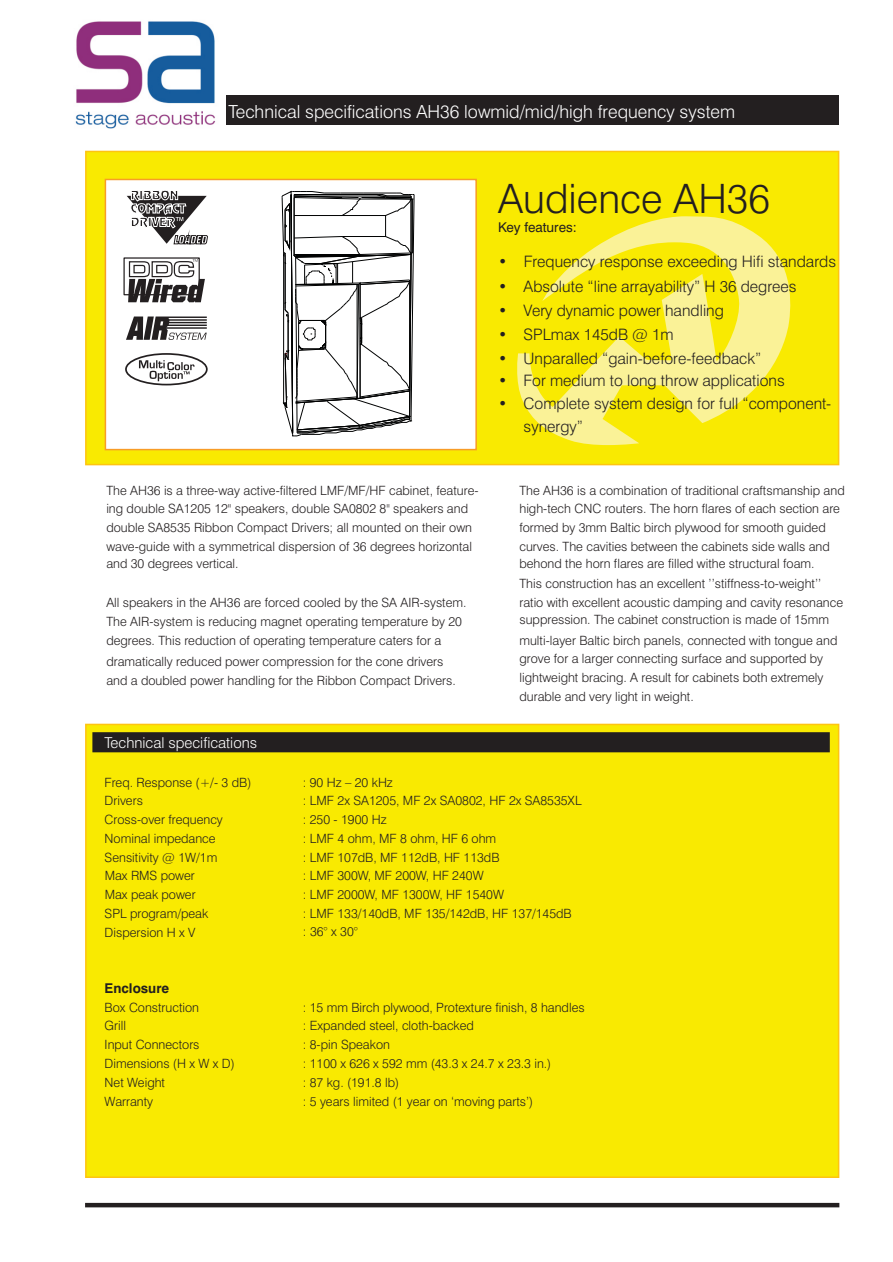
<style>
.page{position:relative;width:893px;height:1262px;background:#fff}
.page>*{position:absolute;margin:0;border:0;box-sizing:border-box;transform-origin:0 0}
.t1{font:300 40.5px "Swiss 721 BT";color:#231f20}
.t2{font:300 18px "Swiss 721 BT";color:#fff}
.t3{font:300 15.75px/22.8px "Swiss 721 BT";color:#231f20;text-align:justify}
.t4{font:300 15px "Swiss 721 BT";color:#fff}
.t5{font:13.5px "Swiss 721 BT";color:#231f20}
.t6{font:700 13.5px "Swiss 721 BT";color:#231f20}
.t7{font:300 12.75px/18.8px "Swiss 721 BT";color:#231f20}
</style>
<div class="page">
<div style="left:225px;top:95px;width:614px;height:30px;background:#231f20"></div>
<div style="left:86px;top:151px;width:752px;height:313px;background:#f9ea01"></div>
<div style="left:85px;top:151px;width:754px;height:314px;border:2px solid #fec412"></div>
<div style="left:85px;top:1202px;width:754px;height:5px;background:#231f20"></div>
<div style="left:86px;top:724px;width:752px;height:453px;background:#f9ea01"></div>
<div style="left:85px;top:723px;width:754px;height:455px;border:2px solid #fec412"></div>
<div style="left:93px;top:733px;width:736px;height:18px;background:#231f20"></div>
<div style="left:92px;top:732px;width:737px;height:20px;border:2px solid #231f20"></div>
<div style="left:105px;top:179px;width:371px;height:270px;background:#fff"></div>
<div style="left:105px;top:179px;width:372px;height:271px;border:2px solid #f89c27"></div>
<svg style="left:517px;top:216px;width:274px;height:229px"></svg>
<svg style="left:128px;top:259px;width:77px;height:43px"></svg>
<img style="left:75px;top:21px;width:140px;height:108px">
<svg style="left:282px;top:150px;width:133px;height:316px"></svg>
<svg style="left:126px;top:316px;width:81px;height:24px"></svg>
<div style="left:125px;top:353px;width:83px;height:32px;border:2px solid #231f20;border-radius:50%"></div>
<svg style="left:139px;top:360px;width:55px;height:21px"></svg>
<svg style="left:127px;top:190px;width:81px;height:55px"></svg>
<h2 class="t2" style="left:229px;top:104px;width:508px">Technical specifications AH36 lowmid/mid/high frequency system</h2>
<h1 class="t1" style="left:498px;top:182px;width:273px">Audience AH36</h1>
<p class="t5" style="left:498px;top:222px;width:80px">Key features:</p>
<p class="t3" style="left:498px;top:252px;width:339px">• Frequency response exceeding Hifi standards</p>
<p class="t3" style="left:498px;top:276px;width:300px">• Absolute “line arrayability” H 36 degrees</p>
<p class="t3" style="left:498px;top:301px;width:227px">• Very dynamic power handling</p>
<p class="t7" style="left:106px;top:482px;width:374px">The AH36 is a three-way active-filtered LMF/MF/HF cabinet, feature&shy;ing double SA1205 12" speakers, double SA0802 8" speakers and double SA8535 Ribbon Compact Drivers; all mounted on their own wave-guide with a symmetrical dispersion of 36 degrees horizontal</p>
<p class="t7" style="left:106px;top:555px;width:134px">and 30 degrees vertical.</p>
<p class="t7" style="left:106px;top:594px;width:362px">All speakers in the AH36 are forced cooled by the SA AIR-system.<br>The AIR-system is reducing magnet operating temperature by 20 degrees. This reduction of operating temperature caters for a</p>
<p class="t7" style="left:106px;top:653px;width:351px">dramatically reduced power compression for the cone drivers and a doubled power handling for the Ribbon Compact Drivers.</p>
<p class="t4" style="left:105px;top:737px;width:154px">Technical specifications</p>
<p class="t3" style="left:498px;top:325px;width:11px">•</p>
<p class="t3" style="left:498px;top:348px;width:11px">• • •</p>
<p class="t3" style="left:523px;top:325px;width:152px">SPLmax 145dB @ 1m</p>
<p class="t3" style="left:523px;top:348px;width:309px;text-align:left">Unparalled “gain-before-feedback”<br>For medium to long throw applications<br>Complete system design for full “component&shy;synergy”</p>
<p class="t7" style="left:519px;top:482px;width:327px">The AH36 is a combination of traditional craftsmanship and high-tech CNC routers. The horn flares of each section are formed by 3mm Baltic birch plywood for smooth guided curves. The cavities between the cabinets side walls and</p>
<p class="t7" style="left:519px;top:554px;width:303px;line-height:20.5px">behond the horn flares are filled withe structural foam.<br>This construction has an excellent ’’stiffness-to-weight’’</p>
<p class="t7" style="left:519px;top:595px;width:325px;line-height:17px">ratio with excellent acoustic damping and cavity resonance suppression. The cabinet construction is made of 15mm</p>
<p class="t7" style="left:519px;top:632px;width:319px">multi-layer Baltic birch panels, connected with tongue and grove for a larger connecting surface and supported by lightweight bracing. A result for cabinets both extremely durable and very light in weight.</p>
<p class="t7" style="left:105px;top:774px;width:148px">Freq. Response (+/- 3 dB)</p>
<p class="t7" style="left:303px;top:774px;width:92px">: 90 Hz – 20 kHz</p>
<p class="t7" style="left:105px;top:792px;width:40px">Drivers</p>
<p class="t7" style="left:303px;top:792px;width:280px">: LMF 2x SA1205, MF 2x SA0802, HF 2x SA8535XL</p>
<p class="t7" style="left:105px;top:811px;width:120px">Cross-over frequency</p>
<p class="t7" style="left:303px;top:811px;width:85px">: 250 - 1900 Hz</p>
<p class="t7" style="left:105px;top:830px;width:114px;line-height:19.2px">Nominal impedance<br>Sensitivity @ 1W/1m</p>
<p class="t7" style="left:303px;top:830px;width:198px;line-height:19.2px">: LMF 4 ohm, MF 8 ohm, HF 6 ohm : LMF 107dB, MF 112dB, HF 113dB</p>
<p class="t7" style="left:105px;top:886px;width:92px">Max peak power</p>
<p class="t7" style="left:105px;top:867px;width:92px">Max RMS power</p>
<p class="t7" style="left:303px;top:867px;width:182px">: LMF 300W, MF 200W, HF 240W</p>
<p class="t7" style="left:303px;top:886px;width:203px">: LMF 2000W, MF 1300W, HF 1540W</p>
<p class="t7" style="left:105px;top:905px;width:105px">SPL program/peak</p>
<p class="t7" style="left:303px;top:905px;width:270px">: LMF 133/140dB, MF 135/142dB, HF 137/145dB</p>
<p class="t7" style="left:105px;top:924px;width:92px">Dispersion H x V</p>
<p class="t7" style="left:303px;top:923px;width:57px">: 36° x 30°</p>
<p class="t6" style="left:105px;top:982px;width:66px">Enclosure</p>
<p class="t7" style="left:105px;top:999px;width:96px">Box Construction</p>
<p class="t7" style="left:303px;top:999px;width:283px">: 15 mm Birch plywood, Protexture finish, 8 handles</p>
<p class="t7" style="left:105px;top:1017px;width:23px">Grill</p>
<p class="t7" style="left:303px;top:1017px;width:173px">: Expanded steel, cloth-backed</p>
<p class="t7" style="left:105px;top:1036px;width:96px">Input Connectors</p>
<p class="t7" style="left:303px;top:1036px;width:89px">: 8-pin Speakon</p>
<p class="t7" style="left:105px;top:1055px;width:132px">Dimensions (H x W x D)</p>
<p class="t7" style="left:303px;top:1055px;width:250px">: 1100 x 626 x 592 mm (43.3 x 24.7 x 23.3 in.)</p>
<p class="t7" style="left:105px;top:1074px;width:62px">Net Weight</p>
<p class="t7" style="left:303px;top:1074px;width:98px">: 87 kg. (191.8 lb)</p>
<p class="t7" style="left:105px;top:1093px;width:50px">Warranty</p>
<p class="t7" style="left:303px;top:1093px;width:232px">: 5 years limited (1 year on ‘moving parts’)</p>
</div>
